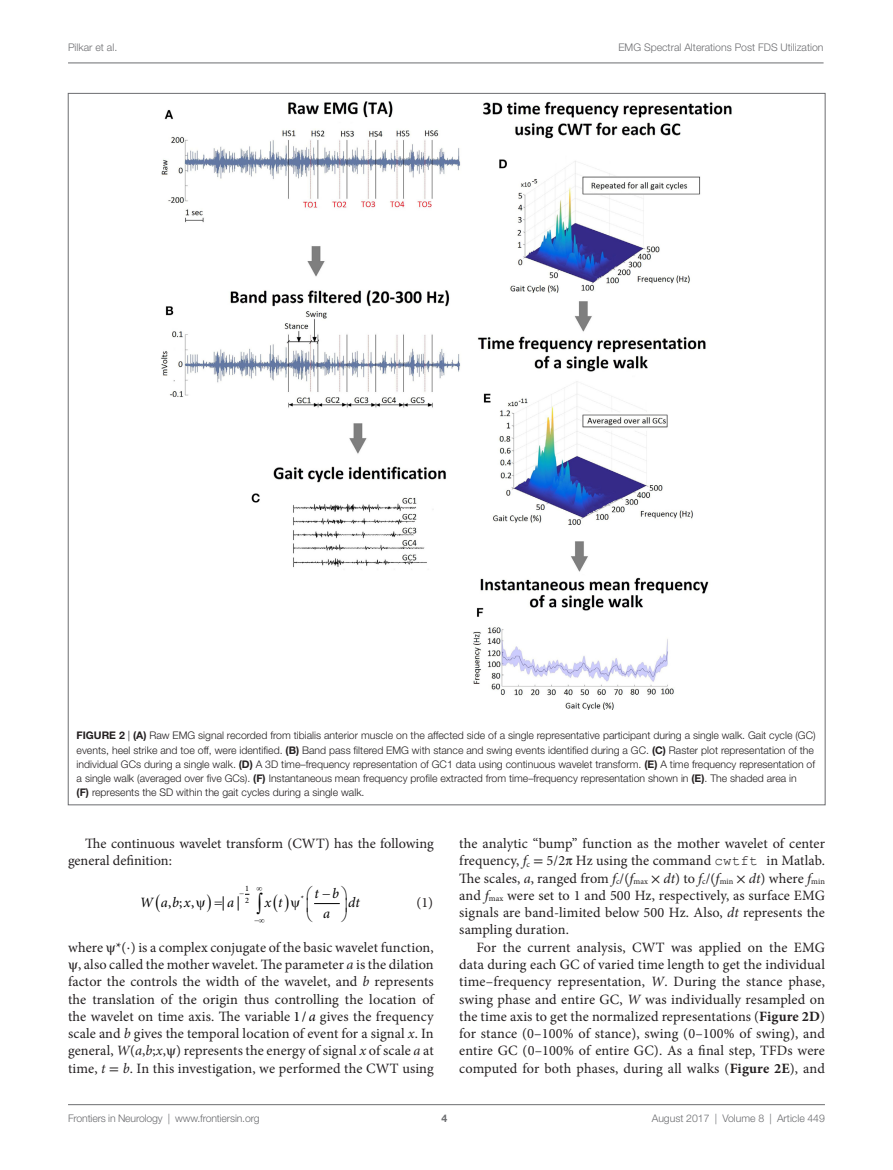
<style>
.page{position:relative;width:893px;height:1170px;background:#fff}
.page>*{position:absolute;margin:0;border:0;box-sizing:border-box;transform-origin:0 0}
.t1{font:14.25px/17.2px "Minion Pro";letter-spacing:.005em;color:#231f20;text-align:justify}
.t2{font:italic 14.25px/20.4px "Minion Pro";color:#000;text-align:center}
.t3{font:14.25px "Minion Pro";color:#000}
.t4{font:300 10.5px/14.2px "Helvetica Neue LT Std";color:#231f20}
.t5{font:300 10.5px "Helvetica Neue LT Std";color:#6c6d70}
.t6{font:700 10.5px "Helvetica Neue LT Std";color:#6c6d70}
.t7{font:8.25px/11.7px "Minion Pro";color:#000}
.s1{font-weight:700}
.s2{font-family:"STIX General"}
.s3{font-style:italic}
.s4{color:#000}
.s5{font-style:italic;color:#000}
.s6{font-family:"Courier New"}
</style>
<div class="page">
<img style="left:161px;top:102px;width:571px;height:607px">
<hr style="left:68px;top:63px;width:756px;height:1px;background:#6c6d70">
<hr style="left:68px;top:1104px;width:757px;height:1px;background:#6c6d70">
<svg style="left:314px;top:903px;width:26px;height:2px"></svg>
<p class="t5" style="left:68px;top:41px;width:51px">Pilkar et al.</p>
<p class="t5" style="left:618px;top:41px;width:207px">EMG Spectral Alterations Post FDS Utilization</p>
<p class="t4" style="left:77px;top:728px;width:740px"><span class="s1">FIGURE 2</span> | <span class="s1">(A)</span> Raw EMG signal recorded from tibialis anterior muscle on the affected side of a single representative participant during a single walk. Gait cycle (GC) events, heel strike and toe off, were identified. <span class="s1">(B)</span> Band pass filtered EMG with stance and swing events identified during a GC. <span class="s1">(C)</span> Raster plot representation of the individual GCs during a single walk. <span class="s1">(D)</span> A 3D time–frequency representation of GC1 data using continuous wavelet transform. <span class="s1">(E)</span> A time frequency representation of a single walk (averaged over five GCs). <span class="s1">(F)</span> Instantaneous mean frequency profile extracted from time–frequency representation shown in <span class="s1">(E)</span>. The shaded area in<br><span class="s1">(F)</span> represents the SD within the gait cycles during a single walk.</p>
<p class="t1" style="left:68px;top:835px;width:367px;text-indent:17px">The continuous wavelet transform (CWT) has the following general definition:</p>
<p class="t2" style="left:140px;top:892px;width:52px">W abx</p>
<p class="t2" style="left:227px;top:892px;width:8px">a</p>
<p class="t2" style="left:265px;top:892px;width:20px">x t</p>
<p class="t2" style="left:314px;top:883px;width:26px">t b a</p>
<p class="t7" style="left:245px;top:882px;width:5px">1<br>2</p>
<p class="t7" style="left:301px;top:892px;width:31px">* −</p>
<p class="t3" style="left:168px;top:893px;width:28px">,;,</p>
<p class="t3" style="left:222px;top:893px;width:20px">| |</p>
<p class="t2" style="left:348px;top:892px;width:13px">dt</p>
<p class="t1" style="left:416px;top:894px;width:18px">(1)</p>
<p class="t1" style="left:68px;top:938px;width:367px">where <span class="s2">ψ</span>*(<span class="s2">⋅</span>) is a complex conjugate of the basic wavelet function, <span class="s2">ψ</span>, also called the mother wavelet. The parameter <span class="s3">a</span> is the dilation factor the controls the width of the wavelet, and <span class="s3">b</span> represents the translation of the origin thus controlling the location of the wavelet on time axis. The variable <span class="s4">1/</span> <span class="s5">a</span> gives the frequency scale and <span class="s3">b</span> gives the temporal location of event for a signal <span class="s3">x</span>. In general, <span class="s3">W</span>(<span class="s3">a</span>,<span class="s3">b</span>;<span class="s3">x</span>,<span class="s2">ψ</span>) represents the energy of signal <span class="s3">x</span> of scale <span class="s3">a</span> at time, <span class="s3">t</span> <span class="s2">=</span> <span class="s3">b</span>. In this investigation, we performed the CWT using</p>
<p class="t1" style="left:459px;top:835px;width:367px">the analytic “bump” function as the mother wavelet of center frequency, <span class="s3">f</span><sub>c</sub> <span class="s2">=</span> 5/2<span class="s2">π</span> Hz using the command <span class="s6">cwtft</span> in Matlab.<br>The scales, <span class="s3">a</span>, ranged from <span class="s3">f</span><sub>c</sub>/(<span class="s3">f</span><sub>max</sub> <span class="s2">×</span> <span class="s3">dt</span>) to <span class="s3">f</span><sub>c</sub>/(<span class="s3">f</span><sub>min</sub> <span class="s2">×</span> <span class="s3">dt</span>) where <span class="s3">f</span><sub>min </sub>and <span class="s3">f</span><sub>max</sub> were set to 1 and 500 Hz, respectively, as surface EMG signals are band-limited below 500 Hz. Also, <span class="s3">dt</span> represents the sampling duration.</p>
<p class="t1" style="left:459px;top:938px;width:367px;text-indent:17px">For the current analysis, CWT was applied on the EMG data during each GC of varied time length to get the individual time–frequency representation, <span class="s3">W</span>. During the stance phase, swing phase and entire GC, <span class="s3">W</span> was individually resampled on the time axis to get the normalized representations (<span class="s1">Figure 2D</span>) for stance (0–100% of stance), swing (0–100% of swing), and entire GC (0–100% of entire GC). As a final step, TFDs were computed for both phases, during all walks (<span class="s1">Figure 2E</span>), and</p>
<p class="t5" style="left:68px;top:1111px;width:193px">Frontiers in Neurology | www.frontiersin.org</p>
<p class="t5" style="left:652px;top:1111px;width:175px">August 2017 | Volume 8 | Article 449</p>
<p class="t6" style="left:441px;top:1111px;width:7px">4</p>
</div>
